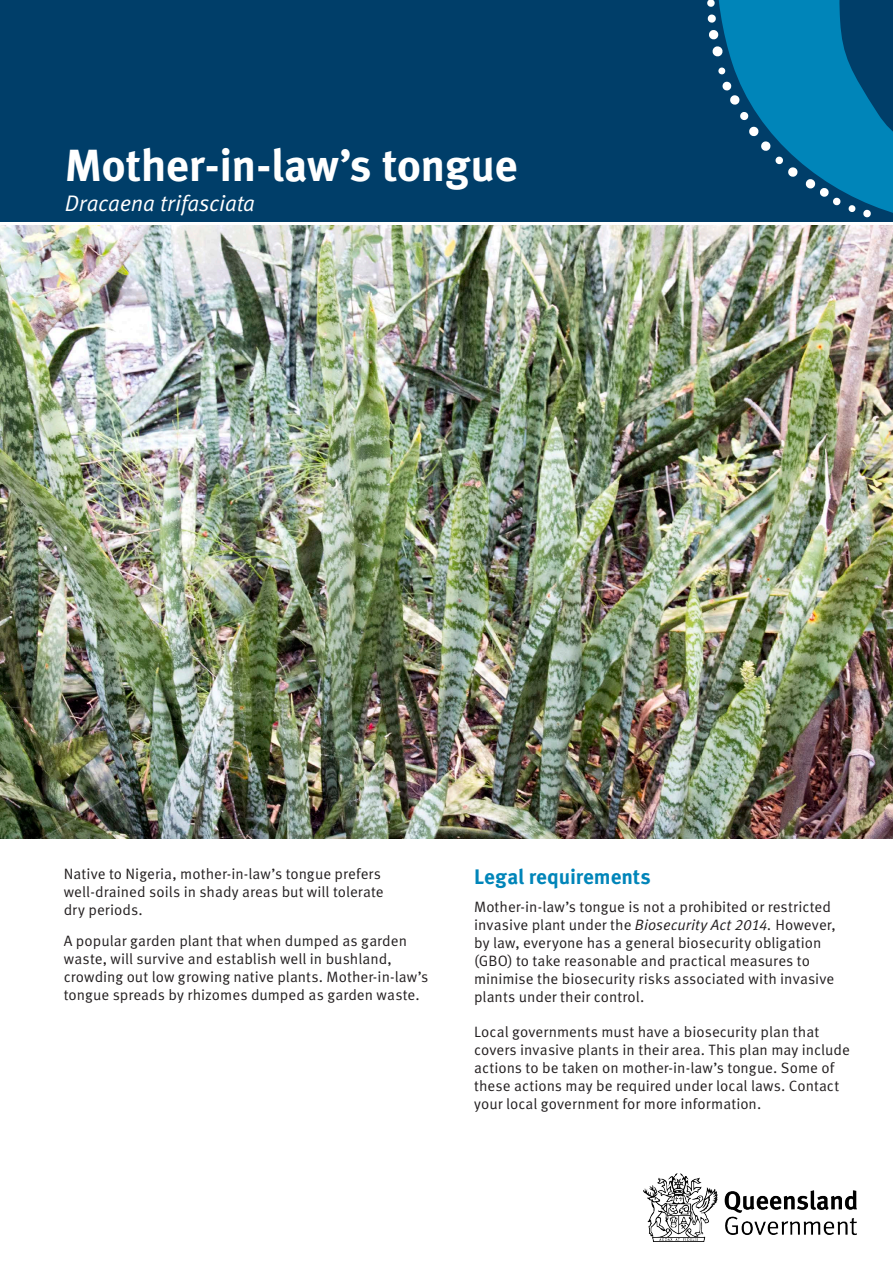
<style>
.page{position:relative;width:893px;height:1263px;background:#fff}
.page>*{position:absolute;margin:0;border:0;box-sizing:border-box;transform-origin:0 0}
.Title_01{font:700 45px "Meta OT";letter-spacing:-.015em;color:#fff}
.bodycopy{font:italic 22.5px "Meta OT";letter-spacing:-.01em;color:#fff}
.header01{font:700 21px "Meta OT";letter-spacing:-.005em;color:#0085b9}
.bodycopy-2{font:15px/18px "Meta OT";color:#231f20}
.header01-2{font:15px/18px "Meta OT";color:#231f20}
.s1{font-style:italic}
</style>
<div class="page">
<div style="left:0;top:0;width:893px;height:222px;background:#003e69"></div>
<svg style="left:707px;top:0;width:186px;height:218px"></svg>
<img style="left:0;top:225px;width:893px;height:613px">
<img style="left:643px;top:1173px;width:213px;height:68px">
<p class="Title_01" style="left:65px;top:137px;width:454px">Mother-in-law’s tongue</p>
<p class="bodycopy" style="left:65px;top:190px;width:192px">Dracaena trifasciata</p>
<p class="bodycopy-2" style="left:64px;top:865px;width:321px">Native to Nigeria, mother-in-law’s tongue prefers well-drained soils in shady areas but will tolerate dry periods.</p>
<p class="bodycopy-2" style="left:64px;top:932px;width:366px">A popular garden plant that when dumped as garden waste, will survive and establish well in bushland, crowding out low growing native plants. Mother-in-law’s tongue spreads by rhizomes dumped as garden waste.</p>
<p class="header01" style="left:474px;top:863px;width:178px">Legal requirements</p>
<p class="bodycopy-2" style="left:474px;top:898px;width:363px">Mother-in-law’s tongue is not a prohibited or restricted invasive plant under the <span class="s1">Biosecurity Act 2014.</span> However, by law, everyone has a general biosecurity obligation (GBO) to take reasonable and practical measures to minimise the biosecurity risks associated with invasive plants under their control.</p>
<p class="header01-2" style="left:474px;top:1023px;width:377px">Local governments must have a biosecurity plan that covers invasive plants in their area. This plan may include actions to be taken on mother-in-law’s tongue. Some of these actions may be required under local laws. Contact your local government for more information.</p>
</div>
